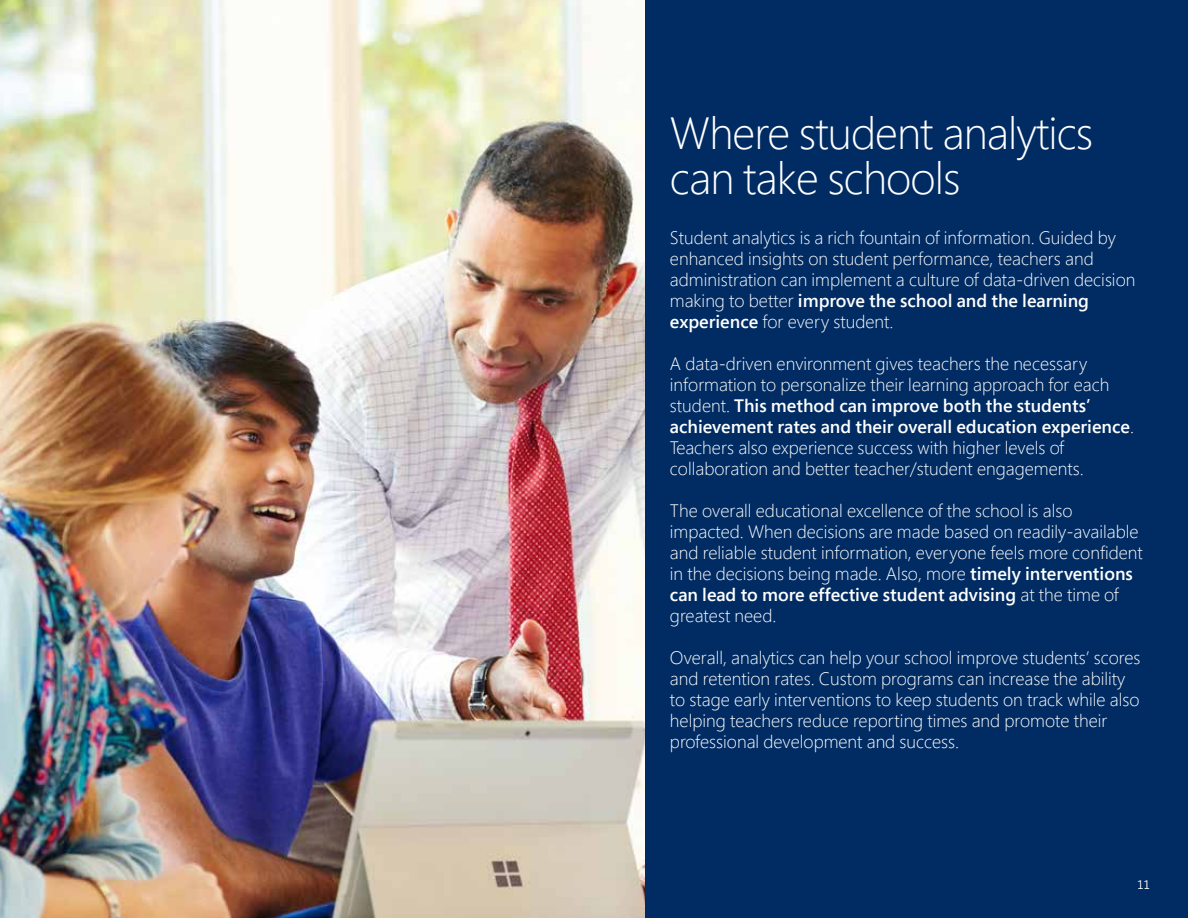
<style>
.page{position:relative;width:1188px;height:918px;background:#fff}
.page>*{position:absolute;margin:0;border:0;box-sizing:border-box;transform-origin:0 0}
.t1{font:300 45px/45px "Segoe Pro";letter-spacing:-.02em;color:#fff}
.t2{font:300 18px/21px "Segoe Pro";color:#fff}
.t3{font:300 12px "Segoe UI";color:#fff}
.s1{font-weight:600}
</style>
<div class="page">
<img style="left:0;top:0;width:646px;height:918px">
<div style="left:646px;top:0;width:542px;height:918px;background:#002c63"></div>
<h1 class="t1" style="left:670px;top:110px;width:425px">Where student analytics can take schools</h1>
<p class="t2" style="left:670px;top:227px;width:467px">Student analytics is a rich fountain of information. Guided by enhanced insights on student performance, teachers and administration can implement a culture of data-driven decision making to better <span class="s1">improve the school and the learning experience</span> for every student.</p>
<p class="t2" style="left:670px;top:353px;width:466px">A data-driven environment gives teachers the necessary information to personalize their learning approach for each student. <span class="s1">This method can improve both the students’ achievement rates and their overall education experience</span>.<br>Teachers also experience success with higher levels of collaboration and better teacher/student engagements.</p>
<p class="t2" style="left:670px;top:500px;width:474px">The overall educational excellence of the school is also impacted. When decisions are made based on readily-available and reliable student information, everyone feels more confident in the decisions being made. Also, more <span class="s1">timely interventions can lead to more effective student advising</span> at the time of greatest need.</p>
<p class="t2" style="left:670px;top:647px;width:472px">Overall, analytics can help your school improve students’ scores and retention rates. Custom programs can increase the ability to stage early interventions to keep students on track while also helping teachers reduce reporting times and promote their professional development and success.</p>
<p class="t3" style="left:1138px;top:877px;width:14px">11</p>
</div>
